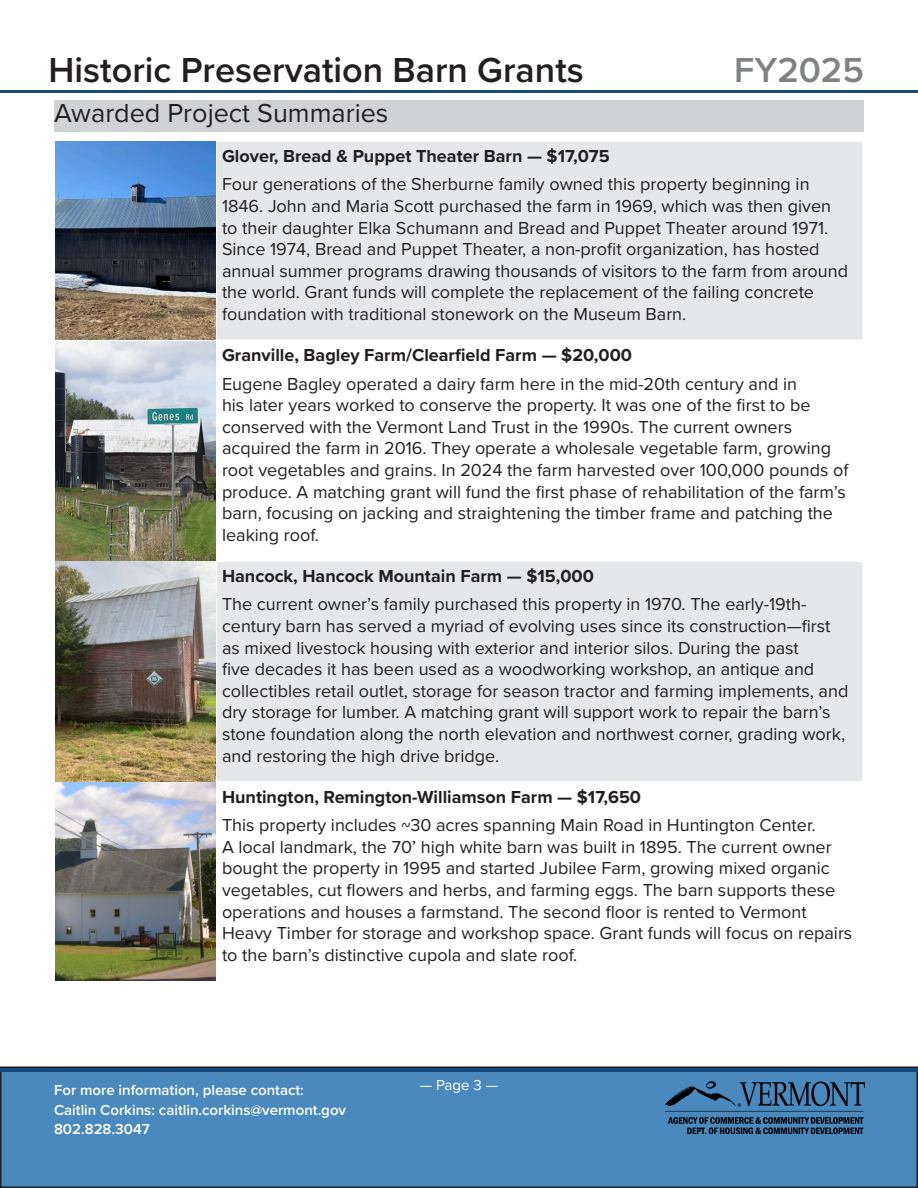
<style>
.page{position:relative;width:918px;height:1188px;background:#fff}
.page>*{position:absolute;margin:0;border:0;box-sizing:border-box;transform-origin:0 0}
.t1{font:600 36px "Proxima Nova";color:#231f20}
.t2{font:600 36px "Proxima Nova";color:#808285}
.t3{font:27px "Proxima Nova";color:#231f20}
.t4{font:18px/21.6px "Proxima Nova";color:#231f20}
.heading{font:700 18px "Proxima Nova";color:#231f20}
.t5{font:600 15px/19.5px "Proxima Nova";color:#fff}
.t6{font:15px "Proxima Nova";color:#fff}
</style>
<div class="page">
<div style="left:1px;top:1067px;width:916px;height:120px;background:#4a89be"></div>
<div style="left:0;top:1066px;width:918px;height:122px;border:2px solid #231f20"></div>
<hr style="left:0;top:1068px;width:918px;height:3px;background:#144a7c">
<hr style="left:0;top:90px;width:918px;height:3px;background:#144a7c">
<div style="left:54px;top:100px;width:810px;height:32px;background:#d1d2d4"></div>
<img style="left:665px;top:1082px;width:199px;height:52px">
<svg style="left:217px;top:142px;width:645px;height:639px;fill:#e6e7e9"></svg>
<hr style="left:216px;top:340px;width:648px;height:1px;background:#fff">
<hr style="left:216px;top:560px;width:648px;height:2px;background:#fff">
<img style="left:56px;top:142px;width:159px;height:418px">
<img style="left:56px;top:562px;width:159px;height:219px">
<img style="left:56px;top:783px;width:159px;height:197px">
<h1 class="t1" style="left:49px;top:44px;width:537px">Historic Preservation Barn Grants</h1>
<h1 class="t2" style="left:734px;top:44px;width:131px">FY2025</h1>
<h2 class="t3" style="left:54px;top:93px;width:336px">Awarded Project Summaries</h2>
<p class="heading" style="left:222px;top:143px;width:389px">Glover, Bread &amp; Puppet Theater Barn — $17,075</p>
<p class="t4" style="left:222px;top:173px;width:628px">Four generations of the Sherburne family owned this property beginning in 1846. John and Maria Scott purchased the farm in 1969, which was then given to their daughter Elka Schumann and Bread and Puppet Theater around 1971.<br>Since 1974, Bread and Puppet Theater, a non-profit organization, has hosted annual summer programs drawing thousands of visitors to the farm from around the world. Grant funds will complete the replacement of the failing concrete foundation with traditional stonework on the Museum Barn.</p>
<p class="heading" style="left:222px;top:342px;width:412px">Granville, Bagley Farm/Clearfield Farm — $20,000</p>
<p class="t4" style="left:222px;top:372px;width:628px">Eugene Bagley operated a dairy farm here in the mid-20th century and in<br>his later years worked to conserve the property. It was one of the first to be conserved with the Vermont Land Trust in the 1990s. The current owners acquired the farm in 2016. They operate a wholesale vegetable farm, growing root vegetables and grains. In 2024 the farm harvested over 100,000 pounds of produce. A matching grant will fund the first phase of rehabilitation of the farm’s barn, focusing on jacking and straightening the timber frame and patching the leaking roof.</p>
<p class="heading" style="left:222px;top:563px;width:373px">Hancock, Hancock Mountain Farm — $15,000</p>
<p class="t4" style="left:222px;top:593px;width:628px">The current owner’s family purchased this property in 1970. The early-19th&shy;century barn has served a myriad of evolving uses since its construction—first as mixed livestock housing with exterior and interior silos. During the past<br>five decades it has been used as a woodworking workshop, an antique and collectibles retail outlet, storage for season tractor and farming implements, and dry storage for lumber. A matching grant will support work to repair the barn’s stone foundation along the north elevation and northwest corner, grading work, and restoring the high drive bridge.</p>
<p class="heading" style="left:222px;top:783px;width:421px">Huntington, Remington-Williamson Farm — $17,650</p>
<p class="t4" style="left:222px;top:814px;width:632px">This property includes ~30 acres spanning Main Road in Huntington Center.<br>A local landmark, the 70’ high white barn was built in 1895. The current owner bought the property in 1995 and started Jubilee Farm, growing mixed organic vegetables, cut flowers and herbs, and farming eggs. The barn supports these operations and houses a farmstand. The second floor is rented to Vermont Heavy Timber for storage and workshop space. Grant funds will focus on repairs to the barn’s distinctive cupola and slate roof.</p>
<p class="t5" style="left:54px;top:1080px;width:294px">For more information, please contact:<br>Caitlin Corkins: caitlin.corkins@vermont.gov<br>802.828.3047</p>
<p class="t6" style="left:420px;top:1074px;width:80px">— Page 3 —</p>
</div>
